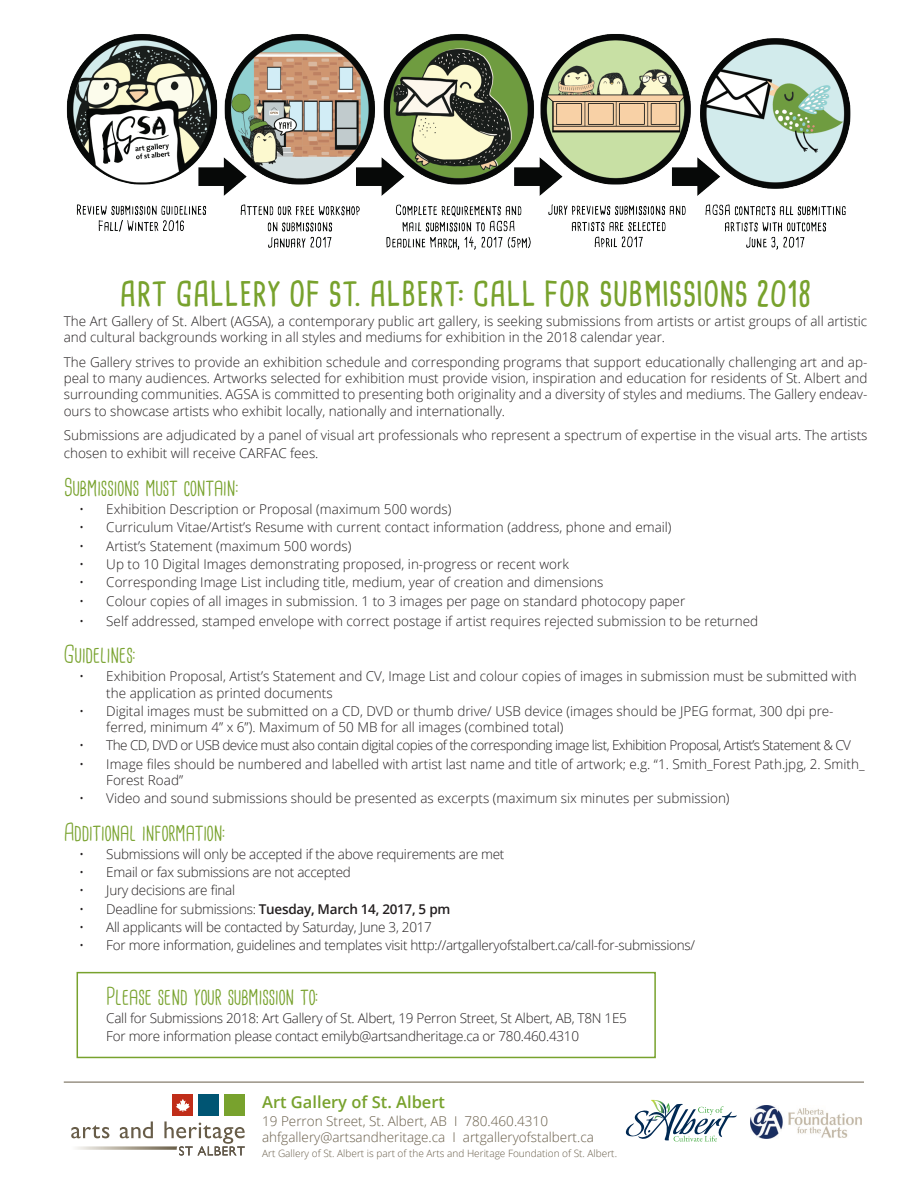
<style>
.page{position:relative;width:918px;height:1188px;background:#fff}
.page>*{position:absolute;margin:0;border:0;box-sizing:border-box;transform-origin:0 0}
.t1{font:700 33px "Cardenio Modern";color:#78a22d}
.t2{font:24px "Cardenio Modern";color:#78a22d}
.t3{font:600 16.5px "Open Sans";color:#78a22d}
.t4{font:300 13.5px/16.2px "Open Sans";letter-spacing:-.005em;color:#231f20}
.t5{font:300 13.5px "Open Sans";letter-spacing:-.04em;color:#231f20}
.t6{font:300 13.5px/16.2px "Open Sans";color:#685d49}
.t7{font:300 10.05px "Open Sans";color:#685d49}
.s1{font-weight:600}
</style>
<div class="page">
<img style="left:76px;top:1146px;width:88px;height:4px">
<svg style="left:71px;top:1125px;width:38px;height:13px"></svg>
<svg style="left:120px;top:1121px;width:33px;height:17px"></svg>
<svg style="left:164px;top:1121px;width:81px;height:35px"></svg>
<div style="left:198px;top:1095px;width:21px;height:21px;background:#005573"></div>
<div style="left:224px;top:1095px;width:21px;height:21px;background:#78a22d"></div>
<div style="left:172px;top:1095px;width:21px;height:21px;background:#c02d19"></div>
<svg style="left:176px;top:1099px;width:14px;height:13px"></svg>
<svg style="left:626px;top:1100px;width:111px;height:42px"></svg>
<img style="left:750px;top:1106px;width:111px;height:32px">
<hr style="left:64px;top:1082px;width:800px;height:1px;background:#685d49">
<img style="left:66px;top:34px;width:785px;height:216px">
<div style="left:77px;top:972px;width:579px;height:86px;border:2px solid #78a22d"></div>
<h1 class="t1" style="left:120px;top:271px;width:694px">ART GALLERY OF ST. ALBERT: CALL FOR SUBMISSIONS 2018</h1>
<p class="t4" style="left:64px;top:313px;width:805px">The Art Gallery of St. Albert (AGSA), a contemporary public art gallery, is seeking submissions from artists or artist groups of all artistic and cultural backgrounds working in all styles and mediums for exhibition in the 2018 calendar year.</p>
<p class="t4" style="left:64px;top:354px;width:805px;text-align:justify">The Gallery strives to provide an exhibition schedule and corresponding programs that support educationally challenging art and ap&shy;peal to many audiences. Artworks selected for exhibition must provide vision, inspiration and education for residents of St. Albert and surrounding communities. AGSA is committed to presenting both originality and a diversity of styles and mediums. The Gallery endeav&shy;ours to showcase artists who exhibit locally, nationally and internationally.</p>
<p class="t4" style="left:64px;top:426px;width:805px;line-height:18px">Submissions are adjudicated by a panel of visual art professionals who represent a spectrum of expertise in the visual arts. The artists chosen to exhibit will receive CARFAC fees.</p>
<h2 class="t2" style="left:64px;top:473px;width:177px">Submissions must contain:</h2>
<p class="t4" style="left:79px;top:501px;width:374px">• Exhibition Description or Proposal (maximum 500 words)</p>
<p class="t4" style="left:79px;top:519px;width:594px">• Curriculum Vitae/Artist’s Resume with current contact information (address, phone and email)</p>
<p class="t4" style="left:79px;top:537px;width:274px">• Artist’s Statement (maximum 500 words)</p>
<p class="t4" style="left:79px;top:556px;width:491px">• Up to 10 Digital Images demonstrating proposed, in-progress or recent work</p>
<p class="t4" style="left:79px;top:574px;width:526px">• Corresponding Image List including title, medium, year of creation and dimensions</p>
<p class="t4" style="left:79px;top:592px;width:608px">• Colour copies of all images in submission. 1 to 3 images per page on standard photocopy paper</p>
<p class="t4" style="left:79px;top:612px;width:680px">• Self addressed, stamped envelope with correct postage if artist requires rejected submission to be returned</p>
<h2 class="t2" style="left:64px;top:640px;width:74px">Guidelines:</h2>
<p class="t4" style="left:106px;top:668px;width:752px;text-indent:-27px">• Exhibition Proposal, Artist’s Statement and CV, Image List and colour copies of images in submission must be submitted with the application as printed documents</p>
<p class="t4" style="left:106px;top:702px;width:729px;text-indent:-27px">• Digital images must be submitted on a CD, DVD or thumb drive/ USB device (images should be JPEG format, 300 dpi pre&shy;ferred, minimum 4” x 6”). Maximum of 50 MB for all images (combined total)</p>
<p class="t5" style="left:79px;top:736px;width:773px">• The CD, DVD or USB device must also contain digital copies of the corresponding image list, Exhibition Proposal, Artist’s Statement &amp; CV</p>
<p class="t4" style="left:106px;top:755px;width:760px;text-indent:-27px">• Image files should be numbered and labelled with artist last name and title of artwork; e.g. “1. Smith_Forest Path.jpg, 2. Smith_<br>Forest Road”</p>
<p class="t4" style="left:79px;top:790px;width:652px">• Video and sound submissions should be presented as excerpts (maximum six minutes per submission)</p>
<h2 class="t2" style="left:64px;top:818px;width:164px">Additional information:</h2>
<p class="t4" style="left:79px;top:846px;width:427px">• Submissions will only be accepted if the above requirements are met</p>
<p class="t4" style="left:79px;top:864px;width:273px">• Email or fax submissions are not accepted</p>
<p class="t4" style="left:79px;top:882px;width:157px">• Jury decisions are final</p>
<p class="t4" style="left:79px;top:900px;width:373px">• Deadline for submissions: <span class="s1">Tuesday, March 14, 2017, 5 pm</span></p>
<p class="t4" style="left:79px;top:919px;width:354px">• All applicants will be contacted by Saturday, June 3, 2017</p>
<p class="t4" style="left:79px;top:937px;width:617px">• For more information, guidelines and templates visit http://artgalleryofstalbert.ca/call-for-submissions/</p>
<h2 class="t2" style="left:106px;top:982px;width:215px">Please send your submission to:</h2>
<p class="t4" style="left:106px;top:1009px;width:522px;line-height:18.3px">Call for Submissions 2018: Art Gallery of St. Albert, 19 Perron Street, St Albert, AB, T8N 1E5<br>For more information please contact emilyb@artsandheritage.ca or 780.460.4310</p>
<p class="t3" style="left:262px;top:1090px;width:184px">Art Gallery of St. Albert</p>
<p class="t6" style="left:262px;top:1112px;width:333px">19 Perron Street, St. Albert, AB I 780.460.4310 ahfgallery@artsandheritage.ca I artgalleryofstalbert.ca</p>
<p class="t7" style="left:262px;top:1147px;width:356px">Art Gallery of St. Albert is part of the Arts and Heritage Foundation of St. Albert.</p>
</div>
